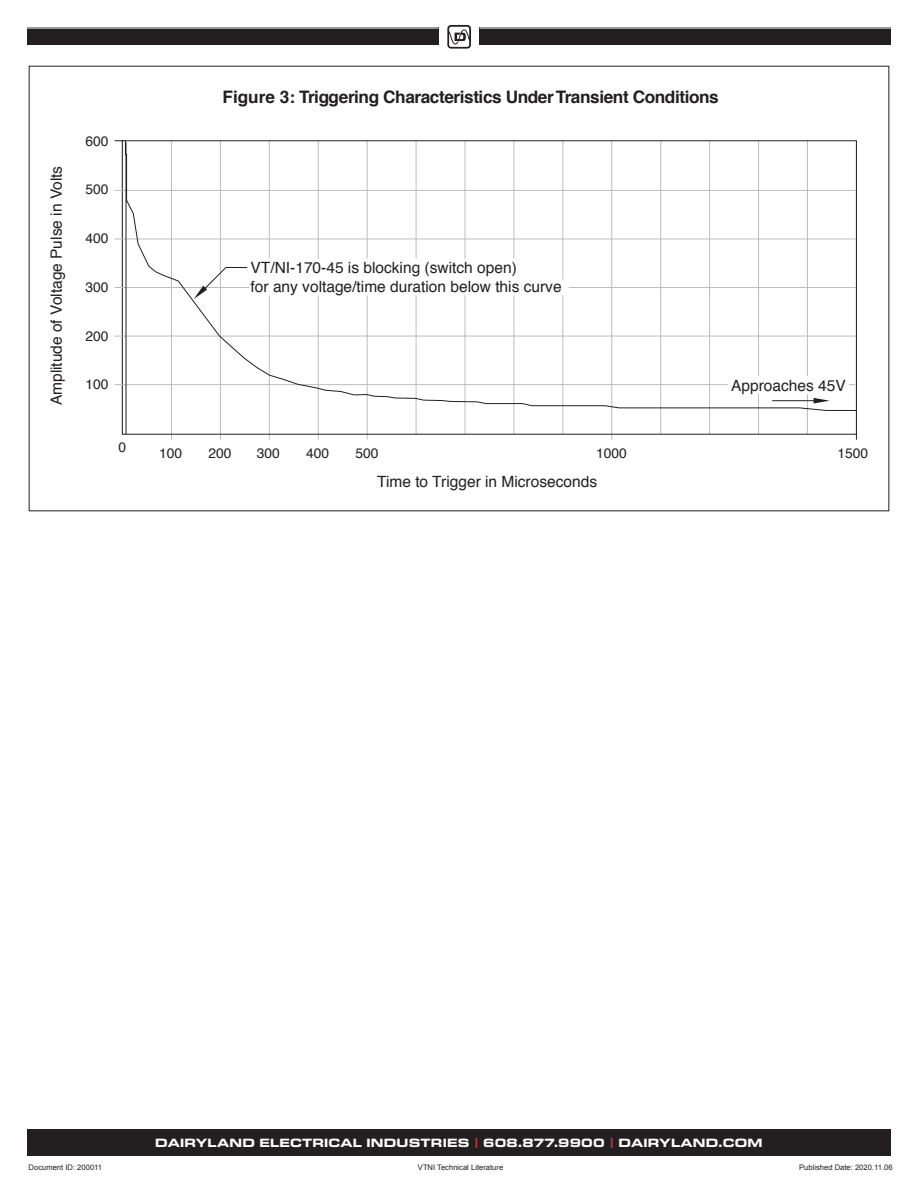
<style>
.page{position:relative;width:918px;height:1188px;background:#fff}
.page>*{position:absolute;margin:0;border:0;box-sizing:border-box;transform-origin:0 0}
.t1{font:700 17.25px "Helvetica";letter-spacing:-.025em;color:#231f20}
.t2{font:15.45px/18.9px "Helvetica";color:#231f20}
.t3{font:13.8px "Helvetica";color:#231f20}
.t4{font:700 expanded 12.15px "Eurostile Next LT Pro";letter-spacing:.02em;color:#fff}
.t5{font:7.65px "Arial";color:#231f20}
.s1{color:#cf3138}
</style>
<div class="page">
<div style="left:480px;top:27px;width:411px;height:18px;background:#231f20"></div>
<div style="left:27px;top:27px;width:411px;height:18px;background:#231f20"></div>
<svg style="left:447px;top:25px;width:24px;height:24px"></svg>
<hr style="left:480px;top:27px;width:411px;height:2px;background:#bcbdc0">
<hr style="left:27px;top:27px;width:411px;height:2px;background:#bcbdc0">
<div style="left:27px;top:1129px;width:864px;height:27px;background:#231f20"></div>
<hr style="left:115px;top:384px;width:741px;height:1px;background:#bcbdc0">
<hr style="left:115px;top:336px;width:741px;height:1px;background:#bcbdc0">
<hr style="left:115px;top:287px;width:741px;height:1px;background:#bcbdc0">
<hr style="left:115px;top:239px;width:741px;height:1px;background:#bcbdc0">
<hr style="left:115px;top:190px;width:741px;height:1px;background:#bcbdc0">
<svg style="left:125px;top:140px;width:732px;height:295px"></svg>
<svg style="left:194px;top:259px;width:375px;height:40px"></svg>
<div style="left:728px;top:377px;width:120px;height:17px;background:#fff"></div>
<svg style="left:814px;top:398px;width:16px;height:5px"></svg>
<hr style="left:773px;top:400px;width:41px;height:1px;background:#231f20">
<p class="t2" style="left:47px;top:405px;width:241px;rotate:-90deg">Amplitude of Voltage Pulse in Volts</p>
<p class="t3" style="left:86px;top:130px;width:24px">600</p>
<p class="t3" style="left:86px;top:179px;width:24px">500</p>
<p class="t3" style="left:86px;top:228px;width:24px">400</p>
<p class="t3" style="left:86px;top:276px;width:24px">300</p>
<p class="t3" style="left:86px;top:325px;width:24px">200</p>
<p class="t3" style="left:86px;top:374px;width:24px">100</p>
<p class="t3" style="left:119px;top:436px;width:9px">0</p>
<p class="t1" style="left:223px;top:83px;width:498px">Figure 3: Triggering Characteristics UnderTransient Conditions</p>
<p class="t2" style="left:251px;top:259px;width:313px">VT/NI-170-45 is blocking (switch open)<br>for any voltage/time duration below this curve</p>
<p class="t2" style="left:731px;top:377px;width:116px">Approaches 45V</p>
<p class="t3" style="left:159px;top:442px;width:24px">100</p>
<p class="t3" style="left:209px;top:442px;width:24px">200</p>
<p class="t3" style="left:257px;top:442px;width:24px">300</p>
<p class="t3" style="left:306px;top:442px;width:24px">400</p>
<p class="t3" style="left:356px;top:442px;width:24px">500</p>
<p class="t3" style="left:596px;top:442px;width:32px">1000</p>
<p class="t3" style="left:837px;top:442px;width:32px">1500</p>
<p class="t2" style="left:377px;top:473px;width:222px">Time to Trigger in Microseconds</p>
<p class="t4" style="left:155px;top:1136px;width:609px">DAIRYLAND ELECTRICAL INDUSTRIES <span class="s1">|</span> 608.877.9900 <span class="s1">|</span> DAIRYLAND.COM</p>
<p class="t5" style="left:29px;top:1162px;width:75px">Document ID: 200011</p>
<p class="t5" style="left:418px;top:1162px;width:87px">VTNI Technical Literature</p>
<p class="t5" style="left:799px;top:1162px;width:95px">Published Date: 2020.11.06</p>
</div>
